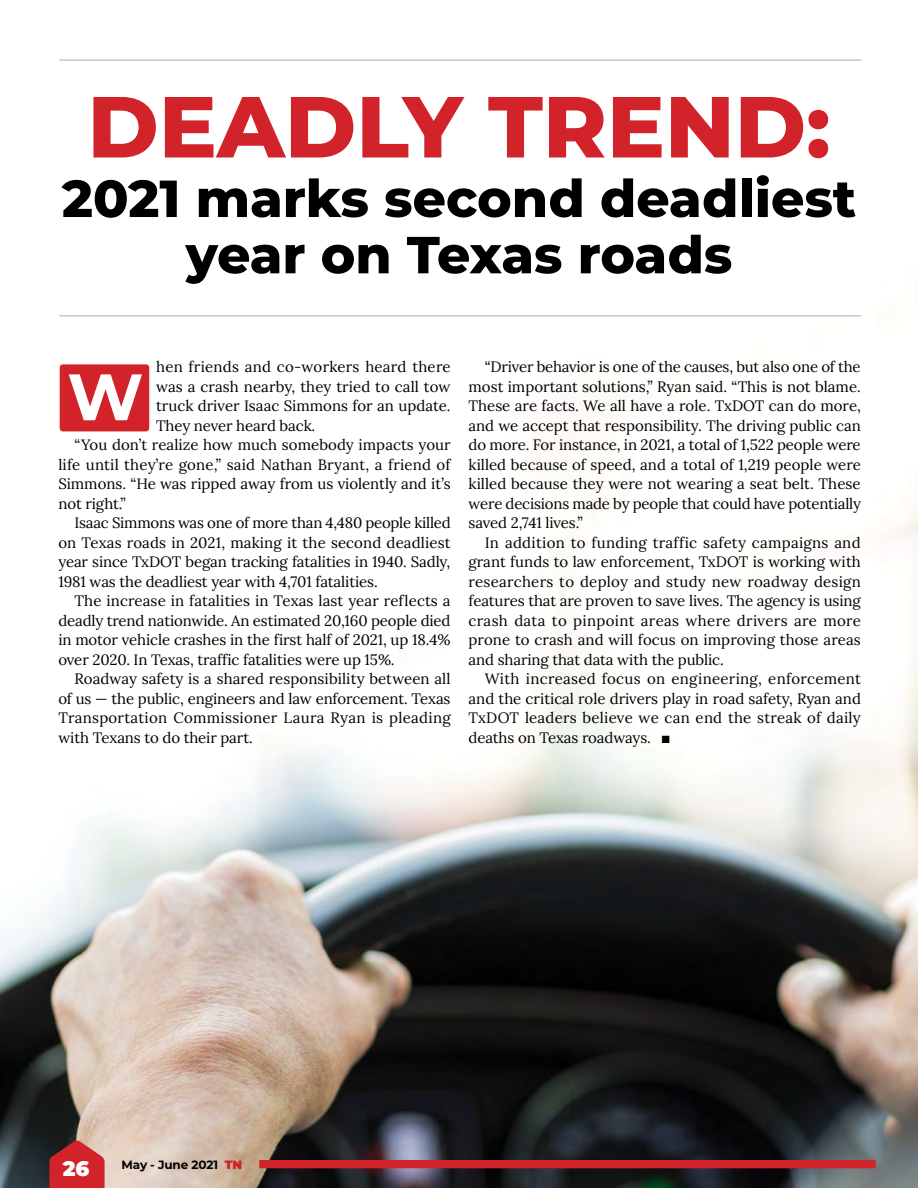
<style>
.page{position:relative;width:918px;height:1188px;background:#fff}
.page>*{position:absolute;margin:0;border:0;box-sizing:border-box;transform-origin:0 0}
.t1{font:800 86.4px "Montserrat";color:#d2232a}
.t2{font:700 65.55px "Montserrat";color:#fff}
.t3{font:800 52.05px/56.2px "Montserrat";color:#000;text-align:center}
.t4{font:900 21px "Montserrat";color:#fff}
.t5{font:15px/19.5px "Lora";letter-spacing:-.01em;color:#000;text-align:justify}
.t6{font:15px "Lora";letter-spacing:.015em;color:#000}
.t7{font:15px "Lora";letter-spacing:.01em;color:#000}
.t8{font:15px "Lora";letter-spacing:.02em;color:#000}
.t9{font:700 12px "Montserrat";letter-spacing:-.01em;color:#000}
.s1{font-weight:900;color:#d2232a}
</style>
<div class="page">
<img style="left:0;top:316px;width:917px;height:872px">
<svg style="left:49px;top:1140px;width:56px;height:48px;background:#c13337"></svg>
<div style="left:259px;top:1160px;width:617px;height:8px;background:#d2232a"></div>
<hr style="left:917px;top:0;width:1px;height:1188px;background:#f4f4f4">
<hr style="left:59px;top:315px;width:802px;height:1px;background:#c5c3c3">
<hr style="left:59px;top:59px;width:802px;height:2px;background:#c5c3c3">
<div style="left:60px;top:364px;width:89px;height:67px;background:#d2232a;border-radius:3px"></div>
<h1 class="t1" style="left:87px;top:63px;width:745px">DEADLY TREND:</h1>
<h3 class="t3" style="left:62px;top:168px;width:796px">2021 marks second deadliest year on Texas roads</h3>
<p class="t6" style="left:156px;top:356px;width:296px">hen friends and co-workers heard there</p>
<p class="t5" style="left:156px;top:376px;width:296px">was a crash nearby, they tried to call tow</p>
<p class="t5" style="left:156px;top:395px;width:296px">truck driver Isaac Simmons for an update.</p>
<p class="t5" style="left:156px;top:415px;width:161px">They never heard back.</p>
<p class="t5" style="left:75px;top:434px;width:378px">“You don’t realize how much somebody impacts your</p>
<p class="t6" style="left:58px;top:453px;width:394px">life until they’re gone,” said Nathan Bryant, a friend of</p>
<p class="t5" style="left:58px;top:473px;width:394px">Simmons. “He was ripped away from us violently and it’s</p>
<p class="t5" style="left:58px;top:493px;width:69px">not right.”</p>
<p class="t5" style="left:75px;top:512px;width:378px">Isaac Simmons was one of more than 4,480 people killed</p>
<p class="t7" style="left:58px;top:531px;width:394px">on Texas roads in 2021, making it the second deadliest</p>
<p class="t5" style="left:58px;top:551px;width:394px">year since TxDOT began tracking fatalities in 1940. Sadly,</p>
<p class="t5" style="left:58px;top:571px;width:321px">1981 was the deadliest year with 4,701 fatalities.</p>
<p class="t5" style="left:75px;top:590px;width:378px">The increase in fatalities in Texas last year reflects a</p>
<p class="t5" style="left:58px;top:610px;width:394px">deadly trend nationwide. An estimated 20,160 people died</p>
<p class="t5" style="left:58px;top:629px;width:394px">in motor vehicle crashes in the first half of 2021, up 18.4%</p>
<p class="t5" style="left:58px;top:649px;width:338px">over 2020. In Texas, traffic fatalities were up 15%.</p>
<p class="t5" style="left:75px;top:668px;width:377px">Roadway safety is a shared responsibility between all</p>
<p class="t5" style="left:58px;top:688px;width:394px">of us — the public, engineers and law enforcement. Texas</p>
<p class="t8" style="left:58px;top:707px;width:394px">Transportation Commissioner Laura Ryan is pleading</p>
<p class="t5" style="left:58px;top:727px;width:196px">with Texans to do their part.</p>
<h2 class="t2" style="left:67px;top:350px;width:78px">W</h2>
<p class="t5" style="left:469px;top:356px;width:394px;text-indent:16px">“Driver behavior is one of the causes, but also one of the most important solutions,” Ryan said. “This is not blame.<br>These are facts. We all have a role. TxDOT can do more, and we accept that responsibility. The driving public can do more. For instance, in 2021, a total of 1,522 people were killed because of speed, and a total of 1,219 people were killed because they were not wearing a seat belt. These were decisions made by people that could have potentially saved 2,741 lives.”</p>
<p class="t5" style="left:469px;top:532px;width:394px;text-indent:16px">In addition to funding traffic safety campaigns and grant funds to law enforcement, TxDOT is working with researchers to deploy and study new roadway design features that are proven to save lives. The agency is using crash data to pinpoint areas where drivers are more prone to crash and will focus on improving those areas and sharing that data with the public.</p>
<p class="t5" style="left:469px;top:668px;width:394px;text-indent:16px">With increased focus on engineering, enforcement and the critical role drivers play in road safety, Ryan and TxDOT leaders believe we can end the streak of daily deaths on Texas roadways. ■</p>
<h3 class="t4" style="left:63px;top:1153px;width:28px">26</h3>
<p class="t9" style="left:122px;top:1156px;width:122px">May - June 2021 <span class="s1">TN</span></p>
</div>
